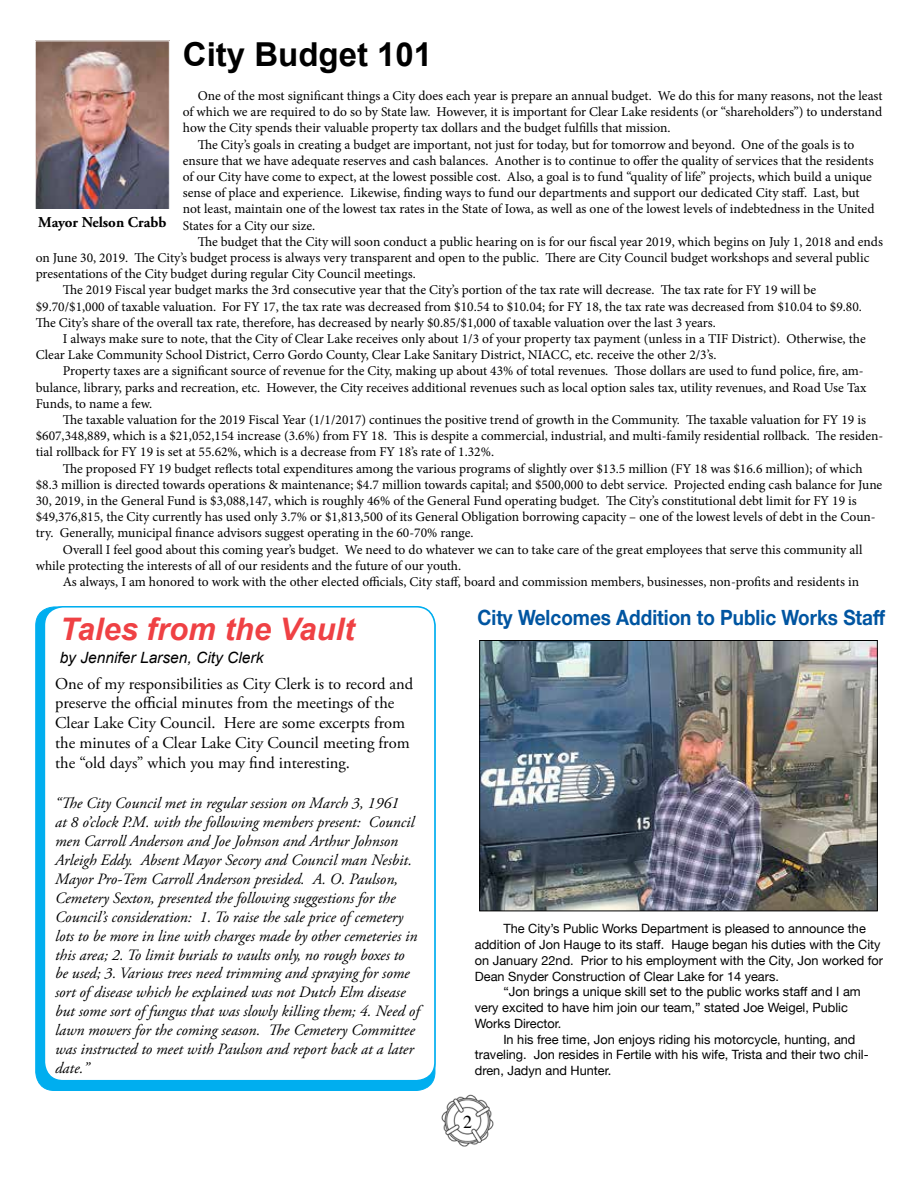
<style>
.page{position:relative;width:918px;height:1188px;background:#fff}
.page>*{position:absolute;margin:0;border:0;box-sizing:border-box;transform-origin:0 0}
.t1{font:700 33px "Arial";color:#000}
.t2{font:italic 700 31.05px "Arial";color:#ef4144}
.t3{font:700 21px "Helvetica Neue";color:#0055a1;scale:.9 1}
.t4{font:18px "Times";color:#000}
.t5{font:16.5px/19.8px "Adobe Garamond Pro";color:#000}
.t6{font:italic 15.75px/18.9px "Adobe Garamond Pro";color:#000}
.t7{font:italic 15.6px "Arial";color:#000}
.t8{font:700 15px "Adobe Garamond Pro";color:#000}
.t9{font:13.5px "Minion Pro";color:#000}
.t10{font:12.75px "Helvetica Neue";color:#000}
</style>
<div class="page">
<img style="left:441px;top:1094px;width:53px;height:53px">
<div style="left:36px;top:607px;width:399px;height:484px;background:#00aeef;border-radius:19px"></div>
<div style="left:44px;top:607px;width:391px;height:474px;background:#fff;border-radius:19px"></div>
<div style="left:44px;top:606px;width:392px;height:475px;border:2px solid #00aeef;border-radius:19px"></div>
<img style="left:37px;top:42px;width:131px;height:167px">
<div style="left:35px;top:40px;width:135px;height:180px;border:1px solid #fff"></div>
<img style="left:481px;top:642px;width:395px;height:267px">
<div style="left:479px;top:640px;width:399px;height:271px;border:1px solid #000"></div>
<h1 class="t1" style="left:183px;top:33px;width:251px">City Budget 101</h1>
<p class="t9" style="left:198px;top:87px;width:686px">One of the most significant things a City does each year is prepare an annual budget. We do this for many reasons, not the least</p>
<p class="t9" style="left:183px;top:103px;width:701px">of which we are required to do so by State law. However, it is important for Clear Lake residents (or “shareholders”) to understand</p>
<p class="t9" style="left:183px;top:119px;width:489px">how the City spends their valuable property tax dollars and the budget fulfills that mission.</p>
<p class="t9" style="left:198px;top:135px;width:658px">The City’s goals in creating a budget are important, not just for today, but for tomorrow and beyond. One of the goals is to</p>
<p class="t9" style="left:183px;top:151px;width:692px">ensure that we have adequate reserves and cash balances. Another is to continue to offer the quality of services that the residents</p>
<p class="t9" style="left:183px;top:168px;width:691px">of our City have come to expect, at the lowest possible cost. Also, a goal is to fund “quality of life” projects, which build a unique</p>
<p class="t9" style="left:183px;top:184px;width:678px">sense of place and experience. Likewise, finding ways to fund our departments and support our dedicated City staff. Last, but</p>
<p class="t9" style="left:183px;top:200px;width:693px">not least, maintain one of the lowest tax rates in the State of Iowa, as well as one of the lowest levels of indebtedness in the United</p>
<p class="t9" style="left:183px;top:216px;width:134px">States for a City our size.</p>
<p class="t9" style="left:198px;top:232px;width:687px">The budget that the City will soon conduct a public hearing on is for our fiscal year 2019, which begins on July 1, 2018 and ends</p>
<p class="t9" style="left:36px;top:249px;width:835px">on June 30, 2019. The City’s budget process is always very transparent and open to the public. There are City Council budget workshops and several public</p>
<p class="t9" style="left:36px;top:265px;width:382px">presentations of the City budget during regular City Council meetings.</p>
<p class="t9" style="left:63px;top:281px;width:755px">The 2019 Fiscal year budget marks the 3rd consecutive year that the City’s portion of the tax rate will decrease. The tax rate for FY 19 will be</p>
<p class="t9" style="left:36px;top:297px;width:828px">$9.70/$1,000 of taxable valuation. For FY 17, the tax rate was decreased from $10.54 to $10.04; for FY 18, the tax rate was decreased from $10.04 to $9.80.</p>
<p class="t9" style="left:36px;top:313px;width:682px">The City’s share of the overall tax rate, therefore, has decreased by nearly $0.85/$1,000 of taxable valuation over the last 3 years.</p>
<p class="t9" style="left:63px;top:330px;width:805px">I always make sure to note, that the City of Clear Lake receives only about 1/3 of your property tax payment (unless in a TIF District). Otherwise, the</p>
<p class="t9" style="left:36px;top:346px;width:682px">Clear Lake Community School District, Cerro Gordo County, Clear Lake Sanitary District, NIACC, etc. receive the other 2/3’s.</p>
<p class="t9" style="left:63px;top:362px;width:802px">Property taxes are a significant source of revenue for the City, making up about 43% of total revenues. Those dollars are used to fund police, fire, am-</p>
<p class="t9" style="left:36px;top:378px;width:832px">bulance, library, parks and recreation, etc. However, the City receives additional revenues such as local option sales tax, utility revenues, and Road Use Tax</p>
<p class="t9" style="left:36px;top:394px;width:118px">Funds, to name a few.</p>
<p class="t9" style="left:63px;top:411px;width:805px">The taxable valuation for the 2019 Fiscal Year (1/1/2017) continues the positive trend of growth in the Community. The taxable valuation for FY 19 is</p>
<p class="t9" style="left:36px;top:427px;width:849px">$607,348,889, which is a $21,052,154 increase (3.6%) from FY 18. This is despite a commercial, industrial, and multi-family residential rollback. The residen-</p>
<p class="t9" style="left:36px;top:443px;width:460px">tial rollback for FY 19 is set at 55.62%, which is a decrease from FY 18’s rate of 1.32%.</p>
<p class="t9" style="left:63px;top:459px;width:801px">The proposed FY 19 budget reflects total expenditures among the various programs of slightly over $13.5 million (FY 18 was $16.6 million); of which</p>
<p class="t9" style="left:36px;top:475px;width:848px">$8.3 million is directed towards operations &amp; maintenance; $4.7 million towards capital; and $500,000 to debt service. Projected ending cash balance for June</p>
<p class="t9" style="left:36px;top:492px;width:823px">30, 2019, in the General Fund is $3,088,147, which is roughly 46% of the General Fund operating budget. The City’s constitutional debt limit for FY 19 is</p>
<p class="t9" style="left:36px;top:508px;width:841px">$49,376,815, the City currently has used only 3.7% or $1,813,500 of its General Obligation borrowing capacity – one of the lowest levels of debt in the Coun-</p>
<p class="t9" style="left:36px;top:524px;width:439px">try. Generally, municipal finance advisors suggest operating in the 60-70% range.</p>
<p class="t9" style="left:63px;top:540px;width:801px">Overall I feel good about this coming year’s budget. We need to do whatever we can to take care of the great employees that serve this community all</p>
<p class="t9" style="left:36px;top:556px;width:427px">while protecting the interests of all of our residents and the future of our youth.</p>
<p class="t9" style="left:63px;top:573px;width:798px">As always, I am honored to work with the other elected officials, City staff, board and commission members, businesses, non-profits and residents in</p>
<p class="t8" style="left:38px;top:214px;width:130px">Mayor Nelson Crabb</p>
<h2 class="t2" style="left:60px;top:609px;width:296px">Tales from the Vault</h2>
<p class="t7" style="left:60px;top:647px;width:205px">by Jennifer Larsen, City Clerk</p>
<p class="t5" style="left:55px;top:674px;width:360px">One of my responsibilities as City Clerk is to record and preserve the official minutes from the meetings of the Clear Lake City Council. Here are some excerpts from the minutes of a Clear Lake City Council meeting from the “old days” which you may find interesting.</p>
<p class="t6" style="left:55px;top:794px;width:366px">“The City Council met in regular session on March 3, 1961<br>at 8 o’clock P.M. with the following members present: Council men Carroll Anderson and Joe Johnson and Arthur Johnson Arleigh Eddy. Absent Mayor Secory and Council man Nesbit.<br>Mayor Pro-Tem Carroll Anderson presided. A. O. Paulson, Cemetery Sexton, presented the following suggestions for the Council’s consideration: 1. To raise the sale price of cemetery lots to be more in line with charges made by other cemeteries in this area; 2. To limit burials to vaults only, no rough boxes to be used; 3. Various trees need trimming and spraying for some sort of disease which he explained was not Dutch Elm disease but some sort of fungus that was slowly killing them; 4. Need of lawn mowers for the coming season. The Cemetery Committee was instructed to meet with Paulson and report back at a later date.”</p>
<h3 class="t3" style="left:477px;top:601px;width:454px">City Welcomes Addition to Public Works Staff</h3>
<p class="t10" style="left:503px;top:920px;width:364px">The City’s Public Works Department is pleased to announce the</p>
<p class="t10" style="left:475px;top:935px;width:407px">addition of Jon Hauge to its staff. Hauge began his duties with the City</p>
<p class="t10" style="left:475px;top:951px;width:410px">on January 22nd. Prior to his employment with the City, Jon worked for</p>
<p class="t10" style="left:475px;top:967px;width:306px">Dean Snyder Construction of Clear Lake for 14 years.</p>
<p class="t10" style="left:503px;top:983px;width:359px">“Jon brings a unique skill set to the public works staff and I am</p>
<p class="t10" style="left:475px;top:998px;width:375px">very excited to have him join our team,” stated Joe Weigel, Public</p>
<p class="t10" style="left:475px;top:1014px;width:88px">Works Director.</p>
<p class="t10" style="left:503px;top:1030px;width:354px">In his free time, Jon enjoys riding his motorcycle, hunting, and</p>
<p class="t10" style="left:475px;top:1046px;width:395px">traveling. Jon resides in Fertile with his wife, Trista and their two chil-</p>
<p class="t10" style="left:475px;top:1061px;width:138px">dren, Jadyn and Hunter.</p>
<h3 class="t4" style="left:463px;top:1105px;width:10px">2</h3>
</div>
